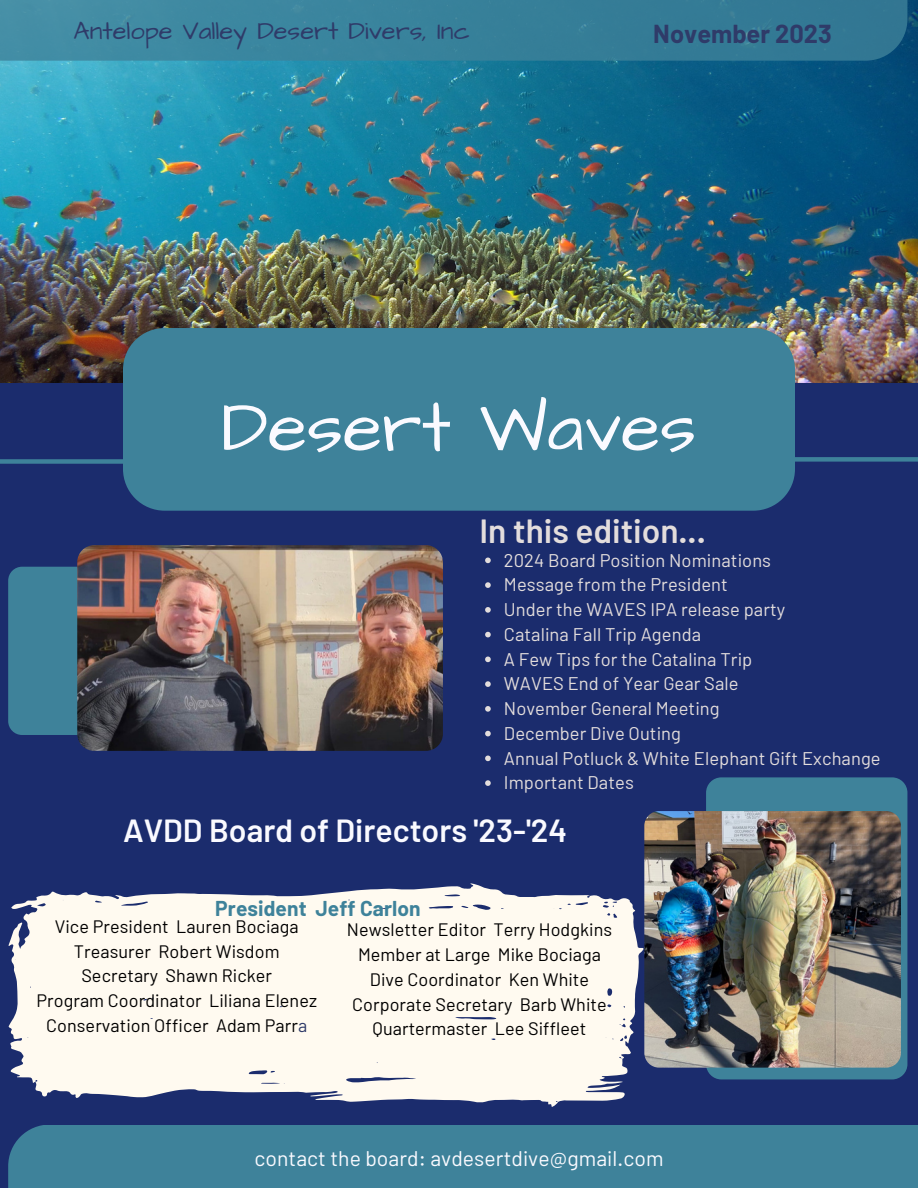
<style>
.page{position:relative;width:918px;height:1188px;background:#1b2c6d}
.page>*{position:absolute;margin:0;border:0;box-sizing:border-box;transform-origin:0 0}
.t1{font:72px "Architects Daughter";color:#fafaff}
.t2{font:600 33.45px "Barlow";color:#e3dddc}
.t3{font:600 31.95px "Barlow";color:#fafaff}
.t4{font:25.35px "Architects Daughter";color:#2f3b69}
.t5{font:700 25.35px "Barlow";color:#2f3b69}
.t6{font:21.15px "Barlow";letter-spacing:.005em;color:#fafaff}
.t7{font:700 21px "Barlow";letter-spacing:.005em;color:#3e829a}
.t8{font:18.3px "Barlow";letter-spacing:.005em;color:#e3dddc}
.t9{font:18px "Barlow";letter-spacing:.005em;color:#000}
.s1{color:#2f3b69}
</style>
<div class="page">
<img style="left:0;top:0;width:918px;height:382px">
<div style="left:0;top:459px;width:143px;height:5px;background:#3e829a"></div>
<div style="left:745px;top:457px;width:173px;height:5px;background:#3e829a"></div>
<div style="left:123px;top:328px;width:672px;height:183px;background:#3e829a"></div>
<div style="left:8px;top:1125px;width:910px;height:63px;background:#3e829a"></div>
<div style="left:0;top:0;width:907px;height:61px;background:linear-gradient(to right,#438fa6,#2e7490)"></div>
<div style="left:8px;top:567px;width:299px;height:168px;background:#3e829a;border-radius:14px"></div>
<img style="left:77px;top:545px;width:366px;height:206px;border-radius:17px">
<div style="left:706px;top:777px;width:201px;height:302px;background:#3e829a;border-radius:15px"></div>
<svg style="left:8px;top:883px;width:636px;height:224px;background:#e0dede"></svg>
<img style="left:644px;top:811px;width:257px;height:257px;border-radius:15px">
<svg style="left:485px;top:558px;width:6px;height:5px"></svg>
<svg style="left:485px;top:582px;width:6px;height:6px"></svg>
<svg style="left:485px;top:607px;width:6px;height:6px"></svg>
<svg style="left:485px;top:632px;width:6px;height:5px"></svg>
<svg style="left:485px;top:657px;width:6px;height:5px"></svg>
<svg style="left:485px;top:681px;width:6px;height:6px"></svg>
<svg style="left:485px;top:706px;width:6px;height:6px"></svg>
<svg style="left:485px;top:731px;width:6px;height:5px"></svg>
<svg style="left:485px;top:756px;width:6px;height:5px"></svg>
<svg style="left:485px;top:780px;width:6px;height:6px"></svg>
<p class="t4" style="left:74px;top:14px;width:398px">Antelope Valley Desert Divers, Inc</p>
<p class="t5" style="left:653px;top:18px;width:180px">November 2023</p>
<p class="t1" style="left:221px;top:379px;width:476px">Desert Waves</p>
<p class="t2" style="left:480px;top:510px;width:228px">In this edition...</p>
<p class="t8" style="left:504px;top:548px;width:269px">2024 Board Position Nominations</p>
<p class="t8" style="left:504px;top:573px;width:225px">Message from the President</p>
<p class="t8" style="left:504px;top:598px;width:283px">Under the WAVES IPA release party</p>
<p class="t8" style="left:504px;top:622px;width:199px">Catalina Fall Trip Agenda</p>
<p class="t8" style="left:504px;top:647px;width:250px">A Few Tips for the Catalina Trip</p>
<p class="t8" style="left:504px;top:672px;width:236px">WAVES End of Year Gear Sale</p>
<p class="t8" style="left:504px;top:697px;width:217px">November General Meeting</p>
<p class="t8" style="left:504px;top:721px;width:179px">December Dive Outing</p>
<p class="t8" style="left:504px;top:746px;width:378px">Annual Potluck &amp; White Elephant Gift Exchange</p>
<p class="t8" style="left:504px;top:771px;width:131px">Important Dates</p>
<p class="t3" style="left:123px;top:810px;width:446px">AVDD Board of Directors '23-'24</p>
<p class="t7" style="left:215px;top:895px;width:207px">President Jeff Carlon</p>
<p class="t9" style="left:55px;top:915px;width:245px">Vice President Lauren Bociaga</p>
<p class="t9" style="left:74px;top:940px;width:207px">Treasurer Robert Wisdom</p>
<p class="t9" style="left:81px;top:964px;width:192px">Secretary Shawn Ricker</p>
<p class="t9" style="left:36px;top:989px;width:282px">Program Coordinator Liliana Elenez</p>
<p class="t9" style="left:46px;top:1014px;width:263px">Conservation Officer Adam Parr<span class="s1">a</span></p>
<p class="t9" style="left:347px;top:918px;width:267px">Newsletter Editor Terry Hodgkins</p>
<p class="t9" style="left:358px;top:943px;width:244px">Member at Large Mike Bociaga</p>
<p class="t9" style="left:370px;top:968px;width:221px">Dive Coordinator Ken White</p>
<p class="t9" style="left:352px;top:993px;width:256px">Corporate Secretary Barb White</p>
<p class="t9" style="left:373px;top:1017px;width:215px">Quartermaster Lee Siffleet</p>
<p class="t6" style="left:254px;top:1144px;width:411px">contact the board: avdesertdive@gmail.com</p>
</div>
